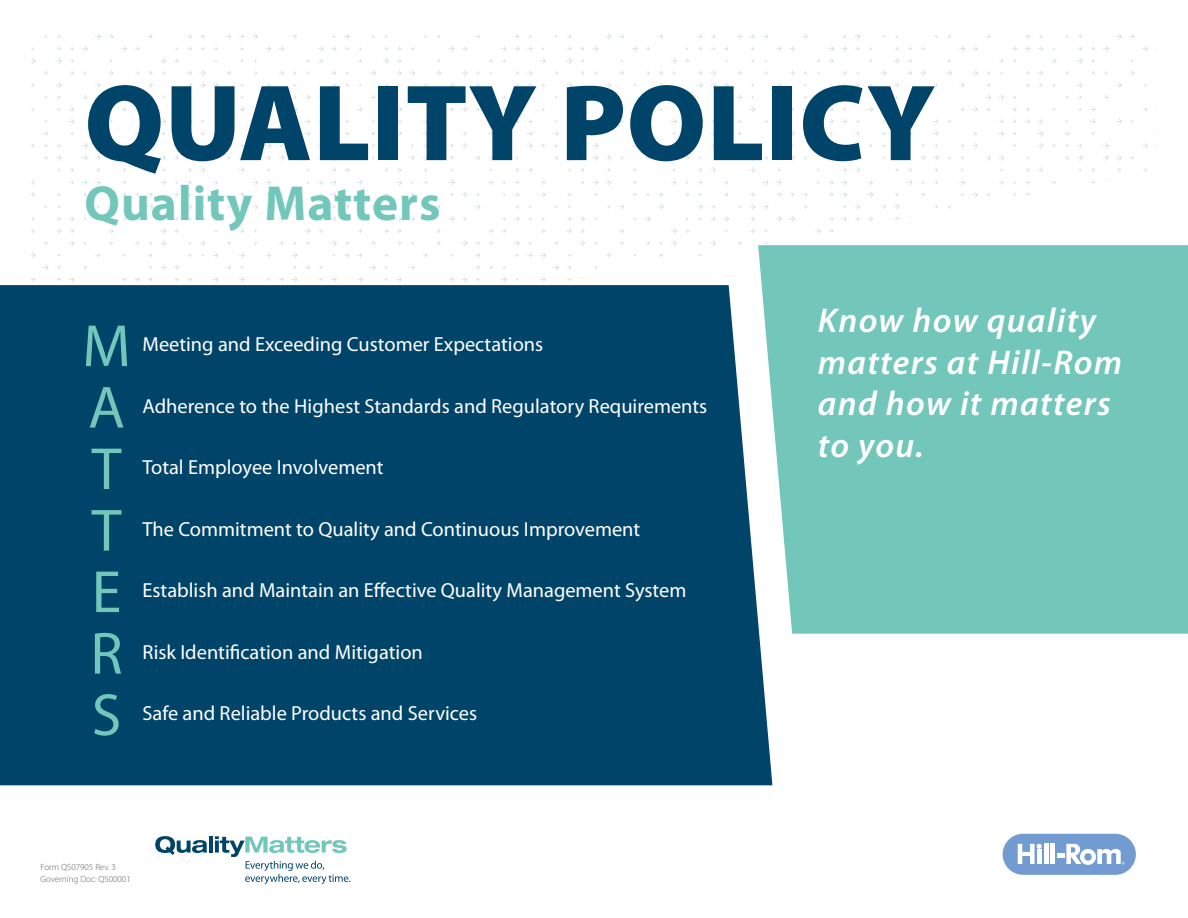
<style>
.page{position:relative;width:1188px;height:918px;background:#fff}
.page>*{position:absolute;margin:0;border:0;box-sizing:border-box;transform-origin:0 0}
.t1{font:900 109.5px "Myriad Pro";letter-spacing:.005em;color:#00446a}
.t2{font:60px "Myriad Pro";color:#73c7ba}
.t3{font:700 49.5px "Myriad Pro";letter-spacing:.02em;color:#73c7ba}
.t4{font:italic 600 34.5px/42px "Myriad Pro";letter-spacing:.04em;color:#fff}
.t5{font:20.4px "Myriad Pro";color:#fff}
.t6{font:300 9px/12px "Myriad Pro";color:#5f5f62}
</style>
<div class="page">
<svg style="left:30px;top:34px;width:1128px;height:249px"></svg>
<div style="left:0;top:285px;width:772px;height:500px;background:#00446a"></div>
<div style="left:758px;top:245px;width:430px;height:389px;background:#73c7ba"></div>
<div style="left:1003px;top:834px;width:133px;height:41px;background:#729cd1;border-radius:21px"></div>
<hr style="left:1044px;top:844px;width:4px;height:20px;background:#fff">
<hr style="left:1051px;top:844px;width:4px;height:20px;background:#fff">
<svg style="left:1018px;top:844px;width:24px;height:20px"></svg>
<svg style="left:1057px;top:844px;width:68px;height:21px"></svg>
<svg style="left:155px;top:836px;width:52px;height:19px"></svg>
<hr style="left:209px;top:836px;width:4px;height:17px;background:#00446a">
<svg style="left:215px;top:836px;width:136px;height:48px"></svg>
<h1 class="t1" style="left:84px;top:61px;width:853px">QUALITY POLICY</h1>
<h3 class="t3" style="left:84px;top:176px;width:358px">Quality Matters</h3>
<h2 class="t2" style="left:82px;top:313px;width:50px">M</h2>
<p class="t5" style="left:142px;top:333px;width:402px">Meeting and Exceeding Customer Expectations</p>
<h2 class="t2" style="left:88px;top:375px;width:38px">A</h2>
<p class="t5" style="left:143px;top:395px;width:566px">Adherence to the Highest Standards and Regulatory Requirements</p>
<h2 class="t2" style="left:92px;top:436px;width:31px">T</h2>
<p class="t5" style="left:143px;top:456px;width:243px">Total Employee Involvement</p>
<h2 class="t2" style="left:92px;top:498px;width:31px">T</h2>
<p class="t5" style="left:143px;top:518px;width:499px">The Commitment to Quality and Continuous Improvement</p>
<h2 class="t2" style="left:92px;top:559px;width:31px">E</h2>
<p class="t5" style="left:142px;top:579px;width:546px">Establish and Maintain an Effective Quality Management System</p>
<h2 class="t2" style="left:90px;top:621px;width:34px">R</h2>
<p class="t5" style="left:143px;top:641px;width:282px">Risk Identification and Mitigation</p>
<h2 class="t2" style="left:92px;top:682px;width:31px">S</h2>
<p class="t5" style="left:143px;top:702px;width:336px">Safe and Reliable Products and Services</p>
<p class="t6" style="left:40px;top:862px;width:92px">Form QS07905 Rev. 3<br>Governing Doc: QS00001</p>
<h3 class="t4" style="left:818px;top:300px;width:306px">Know how quality matters at Hill-Rom and how it matters to you.</h3>
</div>
